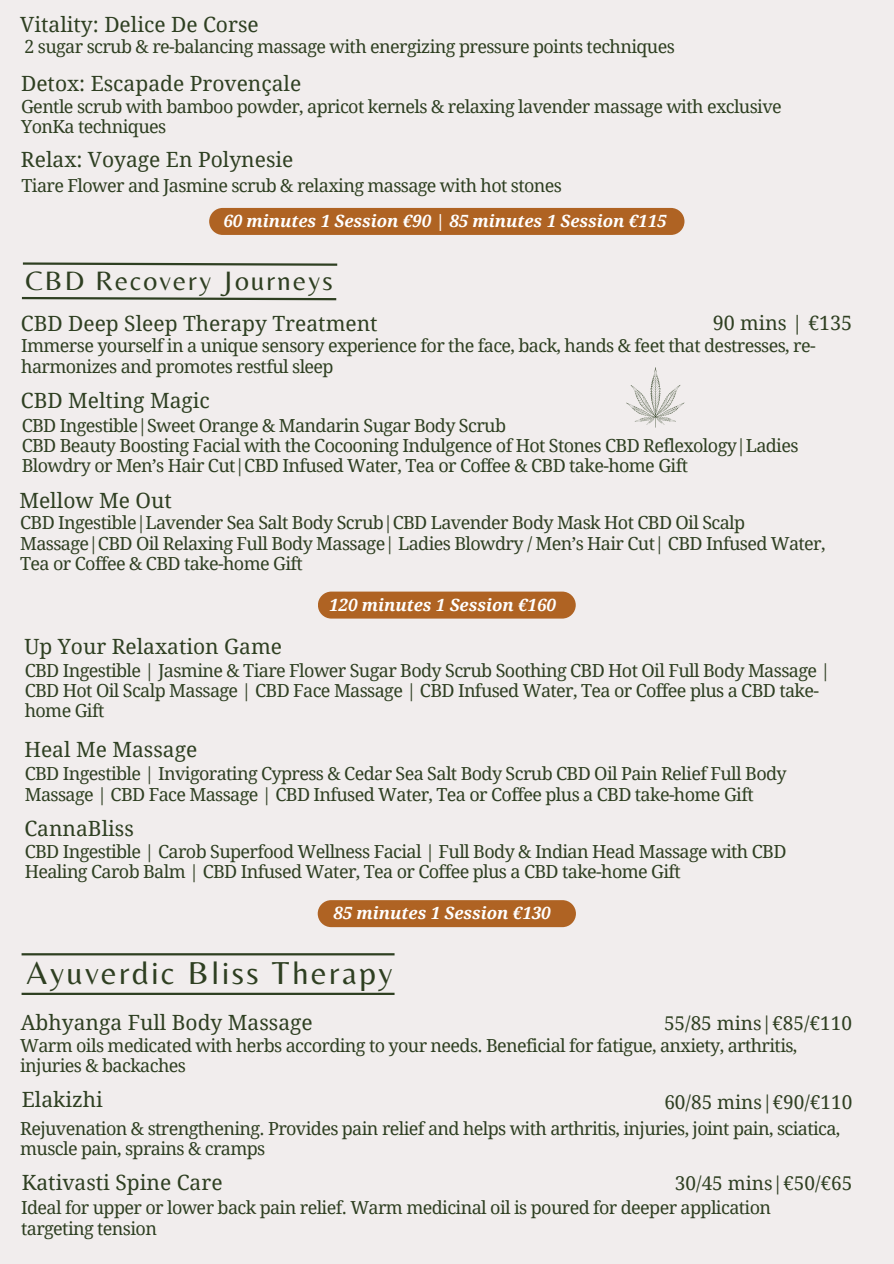
<style>
.page{position:relative;width:894px;height:1264px;background:#fff}
.page>*{position:absolute;margin:0;border:0;box-sizing:border-box;transform-origin:0 0}
.t1{font:33px "Belleza";letter-spacing:.075em;color:#2e3f21}
.t2{font:27.75px "Belleza";letter-spacing:.075em;color:#2e3f21}
.t3{font:21px "Droid Serif";color:#2e3f21}
.t4{font:19.8px "Droid Serif";color:#2e3f21}
.t5{font:18.9px "Droid Serif";color:#2e3f21}
.t6{font:18px/20.2px "Droid Serif";letter-spacing:-.035em;color:#2e3f21}
.t7{font:italic 700 16.8px "Droid Serif";color:#fff}
</style>
<div class="page">
<div style="left:0;top:0;width:893px;height:1263px;background:#f1eded"></div>
<hr style="left:22px;top:992px;width:372px;height:2px;background:#2e3f21">
<svg style="left:626px;top:367px;width:58px;height:60px"></svg>
<div style="left:209px;top:208px;width:475px;height:27px;background:#af6323;border-radius:13px"></div>
<div style="left:318px;top:591px;width:257px;height:27px;background:#af6323;border-radius:13px"></div>
<div style="left:317px;top:900px;width:258px;height:27px;background:#af6323;border-radius:13px"></div>
<svg style="left:22px;top:262px;width:316px;height:4px"></svg>
<svg style="left:21px;top:296px;width:316px;height:5px"></svg>
<hr style="left:22px;top:953px;width:372px;height:2px;background:#2e3f21">
<p class="t3" style="left:20px;top:13px;width:240px">Vitality: Delice De Corse</p>
<h3 class="t6" style="left:24px;top:37px;width:651px">2 sugar scrub &amp; re-balancing massage with energizing pressure points techniques</h3>
<p class="t3" style="left:21px;top:72px;width:282px">Detox: Escapade Provençale</p>
<h3 class="t6" style="left:21px;top:97px;width:762px">Gentle scrub with bamboo powder, apricot kernels &amp; relaxing lavender massage with exclusive<br>YonKa techniques</h3>
<p class="t3" style="left:21px;top:148px;width:274px">Relax: Voyage En Polynesie</p>
<h4 class="t6" style="left:22px;top:175px;width:541px">Tiare Flower and Jasmine scrub &amp; relaxing massage with hot stones</h4>
<h2 class="t7" style="left:223px;top:211px;width:444px">60 minutes 1 Session €90 | 85 minutes 1 Session €115</h2>
<h3 class="t2" style="left:25px;top:264px;width:309px">CBD Recovery Journeys</h3>
<h3 class="t3" style="left:21px;top:312px;width:358px">CBD Deep Sleep Therapy Treatment</h3>
<p class="t6" style="left:21px;top:336px;width:795px">Immerse yourself in a unique sensory experience for the face, back, hands &amp; feet that destresses, re&shy;harmonizes and promotes restful sleep</p>
<h3 class="t4" style="left:712px;top:312px;width:141px">90 mins | €135</h3>
<h3 class="t3" style="left:21px;top:388px;width:190px">CBD Melting Magic</h3>
<p class="t6" style="left:22px;top:415px;width:486px">CBD Ingestible|Sweet Orange &amp; Mandarin Sugar Body Scrub</p>
<p class="t6" style="left:22px;top:435px;width:778px">CBD Beauty Boosting Facial with the Cocooning Indulgence of Hot Stones CBD Reflexology|Ladies<br>Blowdry or Men’s Hair Cut|CBD Infused Water, Tea or Coffee &amp; CBD take-home Gift</p>
<h3 class="t3" style="left:19px;top:488px;width:154px">Mellow Me Out</h3>
<p class="t6" style="left:20px;top:513px;width:806px">CBD Ingestible|Lavender Sea Salt Body Scrub|CBD Lavender Body Mask Hot CBD Oil Scalp<br>Massage|CBD Oil Relaxing Full Body Massage| Ladies Blowdry / Men’s Hair Cut| CBD Infused Water,<br>Tea or Coffee &amp; CBD take-home Gift</p>
<p class="t7" style="left:329px;top:595px;width:228px">120 minutes 1 Session €160</p>
<h3 class="t3" style="left:24px;top:634px;width:259px">Up Your Relaxation Game</h3>
<p class="t6" style="left:25px;top:660px;width:807px">CBD Ingestible | Jasmine &amp; Tiare Flower Sugar Body Scrub Soothing CBD Hot Oil Full Body Massage |<br>CBD Hot Oil Scalp Massage | CBD Face Massage | CBD Infused Water, Tea or Coffee plus a CBD take&shy;home Gift</p>
<h4 class="t3" style="left:24px;top:737px;width:174px">Heal Me Massage</h4>
<h3 class="t6" style="left:25px;top:764px;width:763px">CBD Ingestible | Invigorating Cypress &amp; Cedar Sea Salt Body Scrub CBD Oil Pain Relief Full Body<br>Massage | CBD Face Massage | CBD Infused Water, Tea or Coffee plus a CBD take-home Gift</h3>
<p class="t3" style="left:24px;top:816px;width:111px">CannaBliss</p>
<h3 class="t6" style="left:25px;top:841px;width:763px">CBD Ingestible | Carob Superfood Wellness Facial | Full Body &amp; Indian Head Massage with CBD<br>Healing Carob Balm | CBD Infused Water, Tea or Coffee plus a CBD take-home Gift</h3>
<p class="t7" style="left:333px;top:902px;width:219px">85 minutes 1 Session €130</p>
<h3 class="t1" style="left:27px;top:953px;width:367px">Ayuverdic Bliss Therapy</h3>
<h3 class="t3" style="left:21px;top:1010px;width:293px">Abhyanga Full Body Massage</h3>
<p class="t6" style="left:20px;top:1035px;width:778px">Warm oils medicated with herbs according to your needs. Beneficial for fatigue, anxiety, arthritis, injuries &amp; backaches</p>
<h4 class="t3" style="left:22px;top:1087px;width:83px">Elakizhi</h4>
<h1 class="t6" style="left:20px;top:1118px;width:821px">Rejuvenation &amp; strengthening. Provides pain relief and helps with arthritis, injuries, joint pain, sciatica, muscle pain, sprains &amp; cramps</h1>
<h3 class="t5" style="left:663px;top:1012px;width:189px">55/85 mins|€85/€110</h3>
<h3 class="t5" style="left:664px;top:1091px;width:189px">60/85 mins|€90/€110</h3>
<h3 class="t3" style="left:22px;top:1170px;width:202px">Kativasti Spine Care</h3>
<p class="t6" style="left:21px;top:1197px;width:751px">Ideal for upper or lower back pain relief. Warm medicinal oil is poured for deeper application targeting tension</p>
<h3 class="t5" style="left:674px;top:1172px;width:179px">30/45 mins|€50/€65</h3>
</div>
